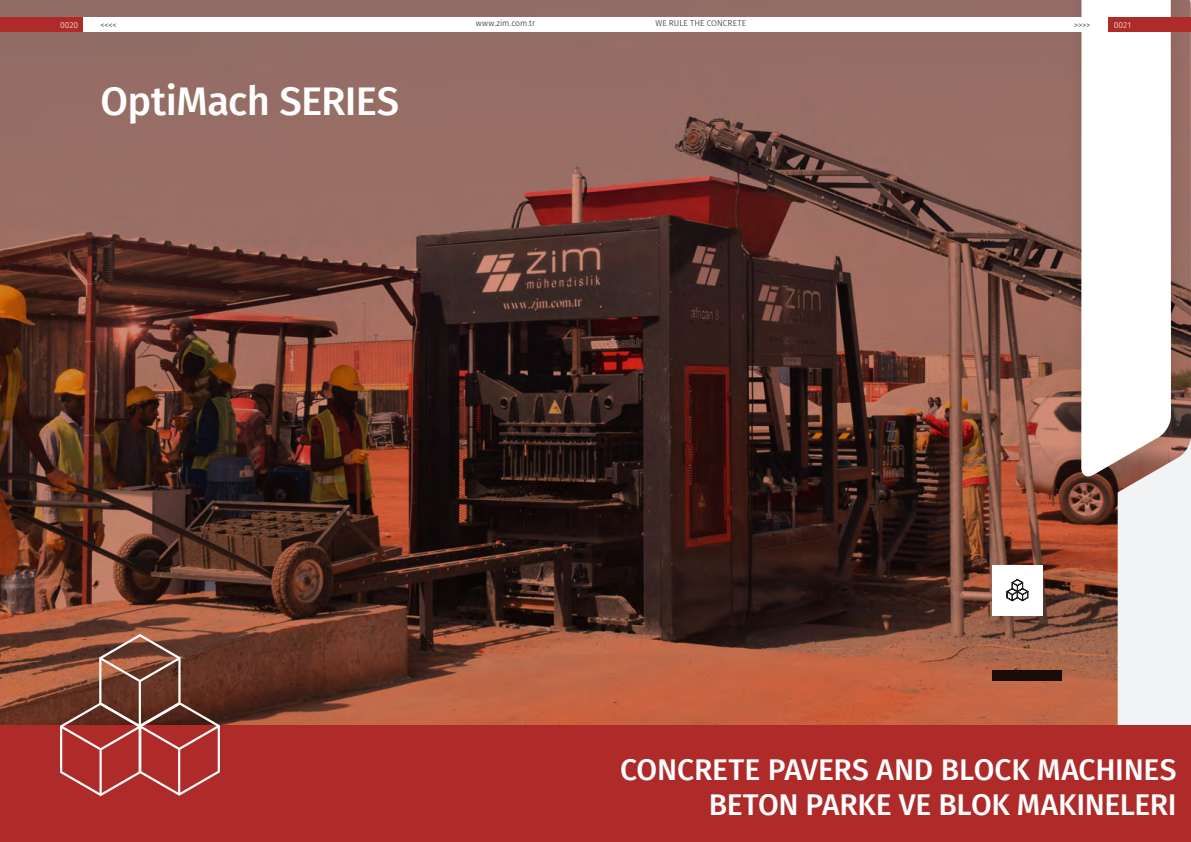
<style>
.page{position:relative;width:1191px;height:842px;background:#fff}
.page>*{position:absolute;margin:0;border:0;box-sizing:border-box;transform-origin:0 0}
.Headline_30_35_Left{font:500 40px "Fira Sans";letter-spacing:-.02em;color:#fff}
.Headline_30_35_Left-2{font:500 30px "Fira Sans";letter-spacing:-.005em;color:#fff}
.Headline_27_31_Left{font:500 30px "Fira Sans";letter-spacing:-.01em;color:#fff}
.t1{font:300 8.5px "Fira Sans";color:#231f20}
.t2{font:300 8.5px "Fira Sans";letter-spacing:.01em;color:#fff}
</style>
<div class="page">
<img style="left:0;top:0;width:1191px;height:725px">
<div style="left:0;top:725px;width:1191px;height:117px;background:#ae2b2a"></div>
<svg style="left:60px;top:634px;width:160px;height:162px"></svg>
<div style="left:992px;top:670px;width:69px;height:10px;background:#1a0c09"></div>
<div style="left:981px;top:564px;width:72px;height:72px;background:#231f20;opacity:.15"></div>
<div style="left:992px;top:565px;width:50px;height:50px;background:#fff"></div>
<svg style="left:1006px;top:579px;width:23px;height:23px"></svg>
<div style="left:1065px;top:0;width:122px;height:506px;background:#231f20;opacity:.15"></div>
<svg style="left:1081px;top:0;width:90px;height:479px"></svg>
<div style="left:0;top:17px;width:83px;height:15px;background:#ae2b2a"></div>
<div style="left:1108px;top:17px;width:83px;height:15px;background:#ae2b2a"></div>
<div style="left:83px;top:17px;width:512px;height:15px;background:#fff"></div>
<div style="left:595px;top:17px;width:513px;height:15px;background:#fff"></div>
<p class="t2" style="left:60px;top:19px;width:20px">0020</p>
<p class="t1" style="left:101px;top:19px;width:18px">&lt;&lt;&lt;&lt;</p>
<p class="t1" style="left:476px;top:17px;width:61px">www.zim.com.tr</p>
<p class="t1" style="left:655px;top:17px;width:92px">WE RULE THE CONCRETE</p>
<p class="t1" style="left:1074px;top:19px;width:18px">&gt;&gt;&gt;&gt;</p>
<p class="t2" style="left:1113px;top:19px;width:19px">0021</p>
<p class="Headline_30_35_Left" style="left:101px;top:69px;width:300px">OptiMach SERIES</p>
<p class="Headline_30_35_Left-2" style="left:620px;top:745px;width:558px">CONCRETE PAVERS AND BLOCK MACHINES</p>
<p class="Headline_27_31_Left" style="left:708px;top:780px;width:469px">BETON PARKE VE BLOK MAKINELERI</p>
</div>
